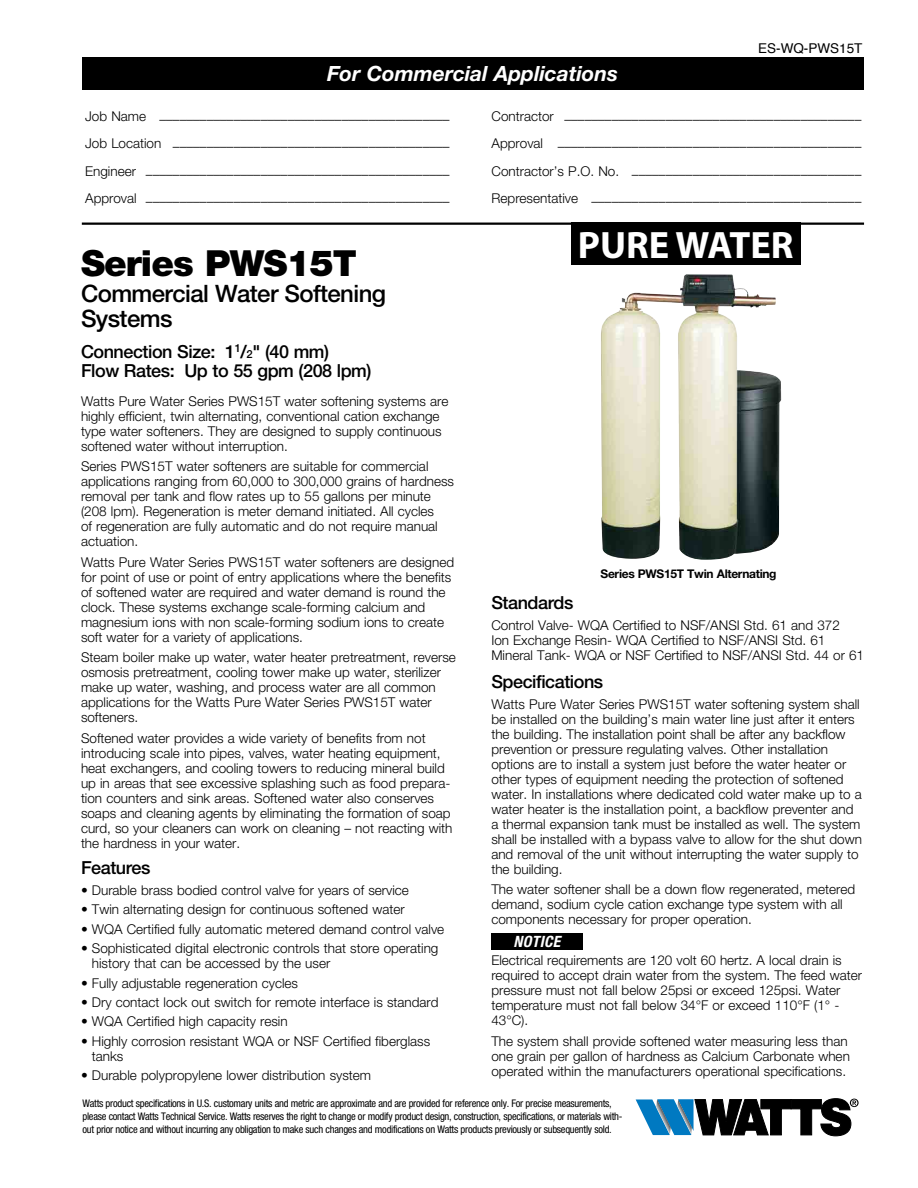
<style>
.page{position:relative;width:918px;height:1188px;background:#fff}
.page>*{position:absolute;margin:0;border:0;box-sizing:border-box;transform-origin:0 0}
.t1{font:700 38.25px "Myriad Pro";color:#fff}
.t2{font:900 36px "Helvetica Neue LT Std";letter-spacing:-.025em;color:#000}
.t3{font:500 24px/25.5px "Helvetica Neue LT Std";letter-spacing:-.025em;color:#000}
.t4{font:italic 700 21px "Helvetica Neue LT Std";color:#fff}
.t5{font:500 18px/19.5px "Helvetica Neue LT Std";letter-spacing:-.025em;color:#000}
.t6{font:italic 700 condensed 15.6px "Helvetica Neue LT Std";letter-spacing:.025em;color:#fff}
.t7{font:300 13.5px/15px "Helvetica Neue LT Std";color:#000}
.t8{font:13.5px "Helvetica";color:#000}
.t9{font:700 12px "Helvetica Neue LT Std";letter-spacing:-.025em;color:#000}
.t10{font:condensed 10.5px/13.2px "Helvetica Neue LT Std";letter-spacing:-.025em;color:#000}
.s1{font-size:11.1px}
</style>
<div class="page">
<img style="left:601px;top:274px;width:180px;height:286px">
<div style="left:82px;top:57px;width:781px;height:32px;background:#000"></div>
<hr style="left:82px;top:223px;width:782px;height:2px;background:#000">
<div style="left:491px;top:933px;width:92px;height:17px;background:#000"></div>
<div style="left:572px;top:223px;width:229px;height:42px;background:#000"></div>
<svg style="left:636px;top:1098px;width:223px;height:38px"></svg>
<h3 class="t4" style="left:327px;top:60px;width:292px">For Commercial Applications</h3>
<p class="t8" style="left:758px;top:37px;width:106px">ES-WQ-PWS15T</p>
<p class="t7" style="left:85px;top:112px;width:366px">Job Name –––––––––––––––––––––––––––––––––––––––––––</p>
<p class="t7" style="left:492px;top:112px;width:371px">Contractor ––––––––––––––––––––––––––––––––––––––––––––</p>
<p class="t7" style="left:85px;top:139px;width:366px">Job Location –––––––––––––––––––––––––––––––––––––––––</p>
<p class="t7" style="left:492px;top:139px;width:371px">Approval –––––––––––––––––––––––––––––––––––––––––––––</p>
<p class="t7" style="left:85px;top:166px;width:366px">Engineer –––––––––––––––––––––––––––––––––––––––––––––</p>
<p class="t7" style="left:492px;top:166px;width:371px">Contractor’s P.O. No. ––––––––––––––––––––––––––––––––––</p>
<p class="t7" style="left:85px;top:193px;width:366px">Approval –––––––––––––––––––––––––––––––––––––––––––––</p>
<p class="t7" style="left:492px;top:193px;width:371px">Representative ––––––––––––––––––––––––––––––––––––––––</p>
<h2 class="t2" style="left:81px;top:242px;width:277px">Series PWS15T</h2>
<h3 class="t3" style="left:81px;top:280px;width:307px">Commercial Water Softening<br>Systems</h3>
<h3 class="t5" style="left:81px;top:342px;width:292px">Connection Size: 1<sup>1</sup>/<span class="s1">2</span>" (40 mm)<br>Flow Rates: Up to 55 gpm (208 lpm)</h3>
<p class="t7" style="left:81px;top:393px;width:369px">Watts Pure Water Series PWS15T water softening systems are highly efficient, twin alternating, conventional cation exchange type water softeners. They are designed to supply continuous softened water without interruption.</p>
<p class="t7" style="left:81px;top:459px;width:375px">Series PWS15T water softeners are suitable for commercial applications ranging from 60,000 to 300,000 grains of hardness removal per tank and flow rates up to 55 gallons per minute (208 lpm). Regeneration is meter demand initiated. All cycles<br>of regeneration are fully automatic and do not require manual actuation.</p>
<p class="t7" style="left:81px;top:554px;width:375px">Watts Pure Water Series PWS15T water softeners are designed for point of use or point of entry applications where the benefits of softened water are required and water demand is round the clock. These systems exchange scale-forming calcium and magnesium ions with non scale-forming sodium ions to create soft water for a variety of applications.</p>
<p class="t7" style="left:81px;top:650px;width:376px">Steam boiler make up water, water heater pretreatment, reverse osmosis pretreatment, cooling tower make up water, sterilizer make up water, washing, and process water are all common applications for the Watts Pure Water Series PWS15T water softeners.</p>
<p class="t7" style="left:81px;top:730px;width:373px">Softened water provides a wide variety of benefits from not introducing scale into pipes, valves, water heating equipment, heat exchangers, and cooling towers to reducing mineral build up in areas that see excessive splashing such as food prepara&shy;tion counters and sink areas. Softened water also conserves soaps and cleaning agents by eliminating the formation of soap curd, so your cleaners can work on cleaning – not reacting with the hardness in your water.</p>
<h3 class="t5" style="left:81px;top:858px;width:71px">Features</h3>
<p class="t7" style="left:81px;top:882px;width:329px">• Durable brass bodied control valve for years of service</p>
<p class="t7" style="left:81px;top:902px;width:325px">• Twin alternating design for continuous softened water</p>
<p class="t7" style="left:81px;top:921px;width:365px">• WQA Certified fully automatic metered demand control valve</p>
<p class="t7" style="left:92px;top:941px;width:348px;text-indent:-11px">• Sophisticated digital electronic controls that store operating history that can be accessed by the user</p>
<p class="t7" style="left:81px;top:975px;width:219px">• Fully adjustable regeneration cycles</p>
<p class="t7" style="left:81px;top:994px;width:359px">• Dry contact lock out switch for remote interface is standard</p>
<p class="t7" style="left:81px;top:1014px;width:208px">• WQA Certified high capacity resin</p>
<p class="t7" style="left:92px;top:1033px;width:340px;text-indent:-11px">• Highly corrosion resistant WQA or NSF Certified fiberglass tanks</p>
<p class="t7" style="left:81px;top:1068px;width:292px">• Durable polypropylene lower distribution system</p>
<h1 class="t1" style="left:578px;top:220px;width:217px">PURE WATER</h1>
<p class="t9" style="left:601px;top:566px;width:178px">Series PWS15T Twin Alternating</p>
<h3 class="t5" style="left:491px;top:593px;width:84px">Standards</h3>
<p class="t7" style="left:491px;top:617px;width:374px">Control Valve- WQA Certified to NSF/ANSI Std. 61 and 372<br>Ion Exchange Resin- WQA Certified to NSF/ANSI Std. 61<br>Mineral Tank- WQA or NSF Certified to NSF/ANSI Std. 44 or 61</p>
<h3 class="t5" style="left:491px;top:672px;width:113px">Specifications</h3>
<p class="t7" style="left:491px;top:696px;width:372px">Watts Pure Water Series PWS15T water softening system shall be installed on the building’s main water line just after it enters the building. The installation point shall be after any backflow prevention or pressure regulating valves. Other installation options are to install a system just before the water heater or other types of equipment needing the protection of softened water. In installations where dedicated cold water make up to a water heater is the installation point, a backflow preventer and a thermal expansion tank must be installed as well. The system shall be installed with a bypass valve to allow for the shut down and removal of the unit without interrupting the water supply to the building.</p>
<p class="t7" style="left:491px;top:882px;width:365px">The water softener shall be a down flow regenerated, metered demand, sodium cycle cation exchange type system with all components necessary for proper operation.</p>
<p class="t6" style="left:514px;top:932px;width:48px">NOTICE</p>
<p class="t7" style="left:491px;top:953px;width:372px">Electrical requirements are 120 volt 60 hertz. A local drain is required to accept drain water from the system. The feed water pressure must not fall below 25psi or exceed 125psi. Water temperature must not fall below 34°F or exceed 110°F (1° - 43°C).</p>
<p class="t7" style="left:491px;top:1033px;width:360px">The system shall provide softened water measuring less than one grain per gallon of hardness as Calcium Carbonate when operated within the manufacturers operational specifications.</p>
<p class="t10" style="left:82px;top:1096px;width:542px">Watts product specifications in U.S. customary units and metric are approximate and are provided for reference only. For precise measurements, please contact Watts Technical Service. Watts reserves the right to change or modify product design, construction, specifications, or materials with&shy;out prior notice and without incurring any obligation to make such changes and modifications on Watts products previously or subsequently sold.</p>
</div>
